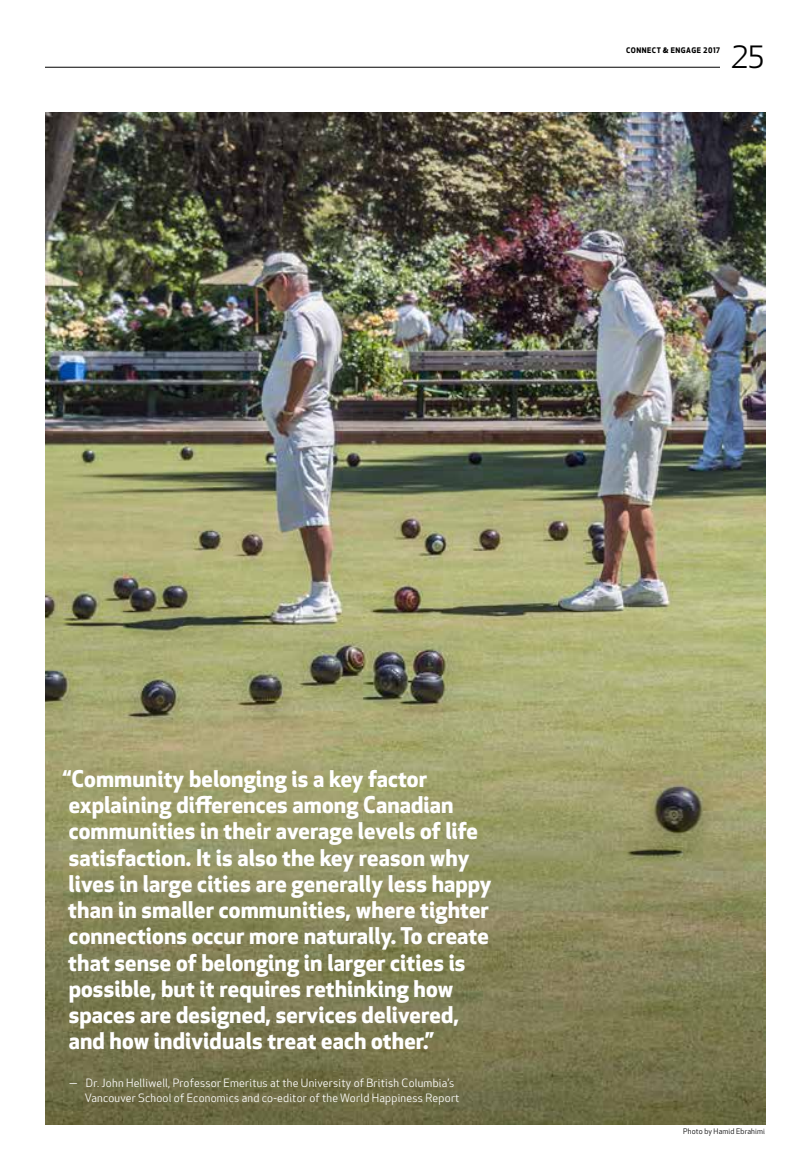
<style>
.page{position:relative;width:810px;height:1170px;background:#fff}
.page>*{position:absolute;margin:0;border:0;box-sizing:border-box;transform-origin:0 0}
.t1{font:30px "Apex New";color:#000}
.t2{font:700 22.5px/26.2px "Apex New";letter-spacing:.005em;color:#fff}
.t3{font:11.25px/15px "Apex New";letter-spacing:.02em;color:#fff}
.t4{font:7.5px "Apex New";letter-spacing:.02em;color:#000}
.t5{font:700 7.5px "Apex New";letter-spacing:.07em;color:#000}
</style>
<div class="page">
<img style="left:45px;top:112px;width:720px;height:1013px">
<hr style="left:45px;top:67px;width:675px;height:1px;background:#000">
<p class="t5" style="left:626px;top:44px;width:11px">Connect</p>
<p class="t5" style="left:663px;top:44px;width:59px">&amp; Engage 2017</p>
<h1 class="t1" style="left:731px;top:38px;width:35px">25</h1>
<p class="t2" style="left:63px;top:765px;width:430px">“Community belonging is a key factor explaining differences among Canadian communities in their average levels of life satisfaction. It is also the key reason why lives in large cities are generally less happy than in smaller communities, where tighter connections occur more naturally. To create that sense of belonging in larger cities is possible, but it requires rethinking how spaces are designed, services delivered, and how individuals treat each other.”</p>
<p class="t3" style="left:85px;top:1075px;width:376px;text-indent:-16px">̏ Dr. John Helliwell, Professor Emeritus at the University of British Columbia’s<br>Vancouver School of Economics and co-editor of the World Happiness Report</p>
<p class="t4" style="left:683px;top:1127px;width:83px">Photo by Hamid Ebrahimi</p>
</div>
